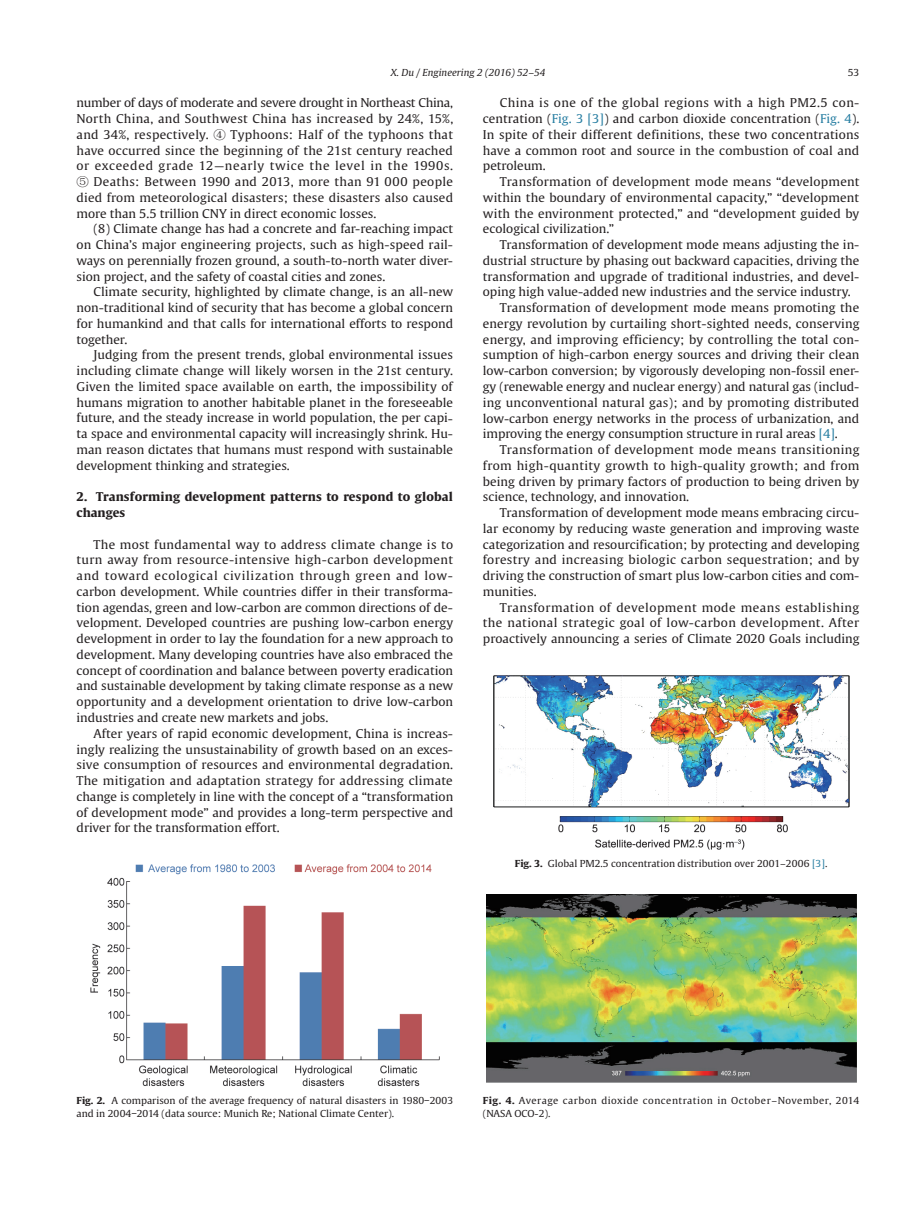
<style>
.page{position:relative;width:919px;height:1217px;background:#fff}
.page>*{position:absolute;margin:0;border:0;box-sizing:border-box;transform-origin:0 0}
.t1{font:12px/15.8px "Gulliver";color:#231f20;text-align:justify;scale:1.04 1}
.t2{font:12px "Gulliver";letter-spacing:.03em;color:#231f20;scale:1.04 1}
.t3{font:700 12px/15.8px "Gulliver";letter-spacing:.015em;color:#231f20;scale:1.04 1}
.t4{font:12px "Gulliver";letter-spacing:.02em;color:#231f20;scale:1.04 1}
.t5{font:12px "Gulliver";letter-spacing:.025em;color:#231f20;scale:1.04 1}
.t6{font:12px "Gulliver";letter-spacing:.035em;color:#231f20;scale:1.04 1}
.t7{font:9.6px/12.9px "Gulliver";color:#231f20;scale:1.04 1}
.t8{font:9.6px/12.9px "Gulliver";letter-spacing:.05em;color:#231f20;scale:1.04 1}
.t9{font:italic 9.6px "Gulliver";color:#231f20;scale:1.04 1}
.s1{font-family:"Sim Sun"}
.s2{color:#277ea2}
.s3{font-weight:700}
</style>
<div class="page">
<img style="left:90px;top:864px;width:350px;height:222px">
<img style="left:493px;top:675px;width:356px;height:175px">
<img style="left:486px;top:894px;width:370px;height:188px">
<p class="t9" style="left:391px;top:67px;width:150px">X. Du / Engineering 2 (2016) 52–54</p>
<p class="t7" style="left:847px;top:66px;width:13px">53</p>
<p class="t1" style="left:77px;top:95px;width:363px">number of days of moderate and severe drought in Northeast China, North China, and Southwest China has increased by 24%, 15%, and 34%, respectively. <span class="s1">④</span> Typhoons: Half of the typhoons that have occurred since the beginning of the 21st century reached or exceeded grade 12—nearly twice the level in the 1990s.<br><span class="s1">⑤</span> Deaths: Between 1990 and 2013, more than 91 000 people died from meteorological disasters; these disasters also caused more than 5.5 trillion CNY in direct economic losses.</p>
<p class="t1" style="left:77px;top:221px;width:363px;text-indent:17px">(8) Climate change has had a concrete and far-reaching impact on China’s major engineering projects, such as high-speed rail&shy;ways on perennially frozen ground, a south-to-north water diver&shy;sion project, and the safety of coastal cities and zones.</p>
<p class="t1" style="left:77px;top:284px;width:363px;text-indent:17px">Climate security, highlighted by climate change, is an all-new non-traditional kind of security that has become a global concern for humankind and that calls for international efforts to respond together.</p>
<p class="t1" style="left:77px;top:347px;width:363px;text-indent:17px">Judging from the present trends, global environmental issues including climate change will likely worsen in the 21st century.<br>Given the limited space available on earth, the impossibility of humans migration to another habitable planet in the foreseeable future, and the steady increase in world population, the per capi&shy;ta space and environmental capacity will increasingly shrink. Hu&shy;man reason dictates that humans must respond with sustainable development thinking and strategies.</p>
<p class="t3" style="left:77px;top:488px;width:363px">2. Transforming development patterns to respond to global changes</p>
<p class="t1" style="left:77px;top:536px;width:363px;text-indent:17px">The most fundamental way to address climate change is to turn away from resource-intensive high-carbon development and toward ecological civilization through green and low&shy;carbon development. While countries differ in their transforma&shy;tion agendas, green and low-carbon are common directions of de&shy;velopment. Developed countries are pushing low-carbon energy development in order to lay the foundation for a new approach to development. Many developing countries have also embraced the concept of coordination and balance between poverty eradication and sustainable development by taking climate response as a new opportunity and a development orientation to drive low-carbon industries and create new markets and jobs.</p>
<p class="t1" style="left:77px;top:725px;width:363px;text-indent:17px">After years of rapid economic development, China is increas&shy;ingly realizing the unsustainability of growth based on an exces&shy;sive consumption of resources and environmental degradation.<br>The mitigation and adaptation strategy for addressing climate change is completely in line with the concept of a “transformation of development mode” and provides a long-term perspective and driver for the transformation effort.</p>
<p class="t1" style="left:483px;top:95px;width:363px;text-indent:17px">China is one of the global regions with a high PM2.5 con&shy;centration (<span class="s2">Fig. 3 [3]</span>) and carbon dioxide concentration (<span class="s2">Fig. 4</span>).<br>In spite of their different definitions, these two concentrations have a common root and source in the combustion of coal and petroleum.</p>
<p class="t1" style="left:483px;top:174px;width:364px;text-indent:17px">Transformation of development mode means “development within the boundary of environmental capacity,” “development with the environment protected,” and “development guided by ecological civilization.”</p>
<p class="t1" style="left:500px;top:237px;width:347px">Transformation of development mode means adjusting the in-</p>
<p class="t1" style="left:483px;top:252px;width:363px">dustrial structure by phasing out backward capacities, driving the</p>
<p class="t1" style="left:483px;top:268px;width:363px">transformation and upgrade of traditional industries, and devel-</p>
<p class="t1" style="left:483px;top:284px;width:355px">oping high value-added new industries and the service industry.</p>
<p class="t1" style="left:500px;top:300px;width:347px">Transformation of development mode means promoting the</p>
<p class="t1" style="left:483px;top:315px;width:363px">energy revolution by curtailing short-sighted needs, conserving</p>
<p class="t4" style="left:483px;top:332px;width:363px">energy, and improving efficiency; by controlling the total con-</p>
<p class="t1" style="left:483px;top:347px;width:363px">sumption of high-carbon energy sources and driving their clean</p>
<p class="t1" style="left:483px;top:363px;width:363px">low-carbon conversion; by vigorously developing non-fossil ener-</p>
<p class="t1" style="left:483px;top:378px;width:363px">gy (renewable energy and nuclear energy) and natural gas (includ-</p>
<p class="t1" style="left:483px;top:394px;width:363px">ing unconventional natural gas); and by promoting distributed</p>
<p class="t1" style="left:483px;top:410px;width:363px">low-carbon energy networks in the process of urbanization, and</p>
<p class="t1" style="left:483px;top:426px;width:343px">improving the energy consumption structure in rural areas <span class="s2">[4]</span>.</p>
<p class="t2" style="left:500px;top:442px;width:347px">Transformation of development mode means transitioning</p>
<p class="t2" style="left:483px;top:458px;width:363px">from high-quantity growth to high-quality growth; and from</p>
<p class="t1" style="left:483px;top:473px;width:363px">being driven by primary factors of production to being driven by</p>
<p class="t1" style="left:483px;top:489px;width:200px">science, technology, and innovation.</p>
<p class="t1" style="left:500px;top:504px;width:347px">Transformation of development mode means embracing circu-</p>
<p class="t1" style="left:483px;top:520px;width:363px">lar economy by reducing waste generation and improving waste</p>
<p class="t1" style="left:483px;top:536px;width:363px">categorization and resourcification; by protecting and developing</p>
<p class="t5" style="left:483px;top:552px;width:363px">forestry and increasing biologic carbon sequestration; and by</p>
<p class="t1" style="left:483px;top:567px;width:363px">driving the construction of smart plus low-carbon cities and com-</p>
<p class="t1" style="left:483px;top:583px;width:53px">munities.</p>
<p class="t6" style="left:500px;top:599px;width:347px">Transformation of development mode means establishing</p>
<p class="t2" style="left:483px;top:615px;width:363px">the national strategic goal of low-carbon development. After</p>
<p class="t1" style="left:483px;top:630px;width:364px">proactively announcing a series of Climate 2020 Goals including</p>
<p class="t7" style="left:515px;top:856px;width:302px"><span class="s3">Fig. 3.</span> Global PM2.5 concentration distribution over 2001–2006 <span class="s2">[3]</span>.</p>
<p class="t7" style="left:77px;top:1093px;width:363px"><span class="s3">Fig. 2.</span> A comparison of the average frequency of natural disasters in 1980−2003 and in 2004−2014 (data source: Munich Re; National Climate Center).</p>
<p class="t8" style="left:483px;top:1093px;width:363px"><span class="s3">Fig. 4.</span> Average carbon dioxide concentration in October–November, 2014 (NASA OCO-2).</p>
</div>
